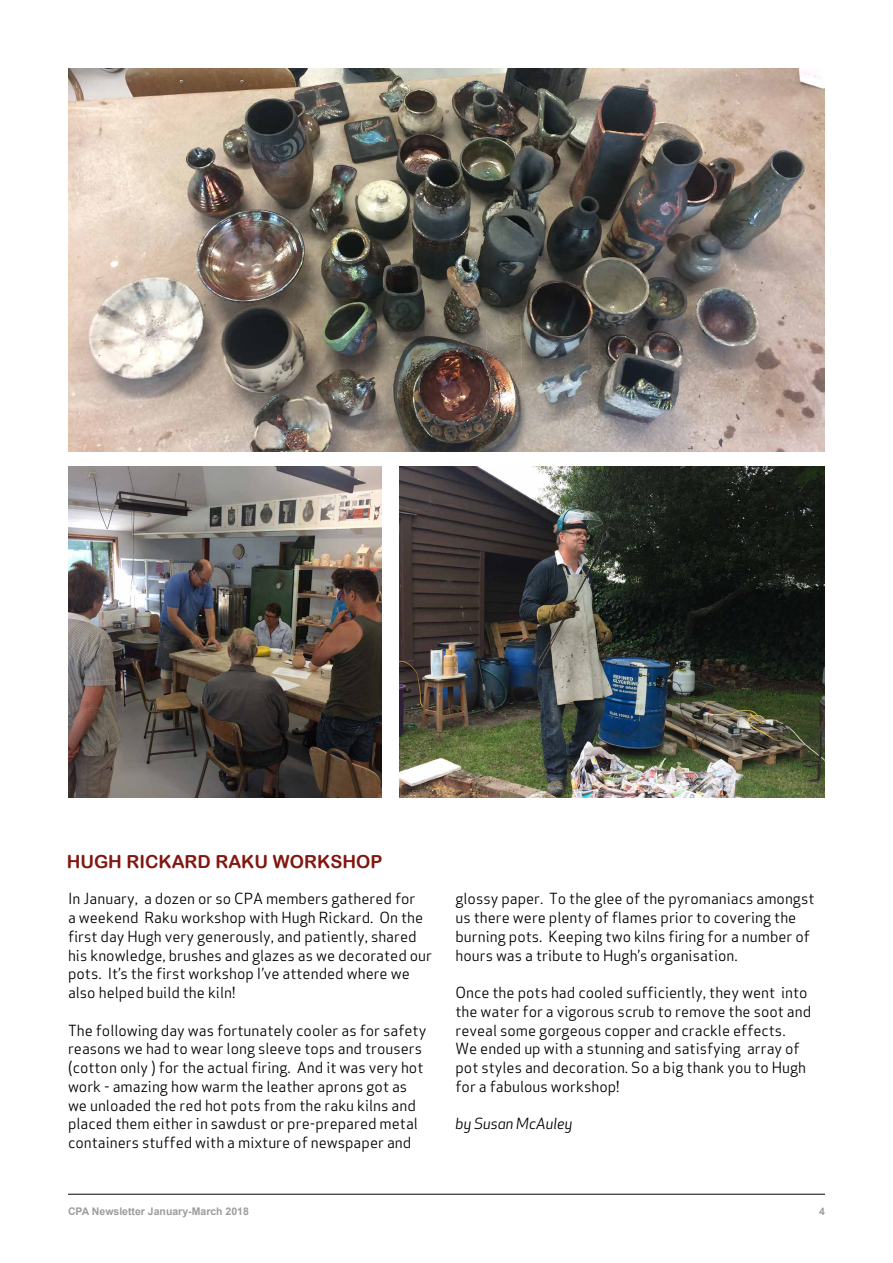
<style>
.page{position:relative;width:893px;height:1263px;background:#fff}
.page>*{position:absolute;margin:0;border:0;box-sizing:border-box;transform-origin:0 0}
.t1{font:18px "Arial Rounded MT Bold";color:#811710}
.t2{font:15px/18.8px "Apex Sans";color:#000}
.t3{font:italic 15px "Apex New";letter-spacing:.01em;color:#000}
.t4{font:700 10.5px "Arial";color:#9d9d9c}
</style>
<div class="page">
<img style="left:68px;top:68px;width:757px;height:384px">
<img style="left:68px;top:467px;width:314px;height:330px">
<img style="left:400px;top:467px;width:425px;height:330px">
<hr style="left:68px;top:1194px;width:757px;height:1px;background:#000">
<p class="t1" style="left:67px;top:851px;width:317px">HUGH RICKARD RAKU WORKSHOP</p>
<p class="t2" style="left:68px;top:889px;width:366px">In January, a dozen or so CPA members gathered for<br>a weekend Raku workshop with Hugh Rickard. On the first day Hugh very generously, and patiently, shared his knowledge, brushes and glazes as we decorated our pots. It’s the first workshop I’ve attended where we also helped build the kiln!</p>
<p class="t2" style="left:68px;top:1020px;width:360px">The following day was fortunately cooler as for safety reasons we had to wear long sleeve tops and trousers (cotton only ) for the actual firing. And it was very hot work - amazing how warm the leather aprons got as we unloaded the red hot pots from the raku kilns and placed them either in sawdust or pre-prepared metal containers stuffed with a mixture of newspaper and</p>
<p class="t2" style="left:455px;top:889px;width:361px">glossy paper. To the glee of the pyromaniacs amongst us there were plenty of flames prior to covering the burning pots. Keeping two kilns firing for a number of hours was a tribute to Hugh’s organisation.</p>
<p class="t2" style="left:455px;top:983px;width:357px">Once the pots had cooled sufficiently, they went into the water for a vigorous scrub to remove the soot and reveal some gorgeous copper and crackle effects.<br>We ended up with a stunning and satisfying array of pot styles and decoration. So a big thank you to Hugh for a fabulous workshop!</p>
<p class="t3" style="left:455px;top:1114px;width:118px">by Susan McAuley</p>
<p class="t4" style="left:68px;top:1204px;width:182px">CPA Newsletter January-March 2018</p>
<p class="t4" style="left:819px;top:1204px;width:7px">4</p>
</div>
